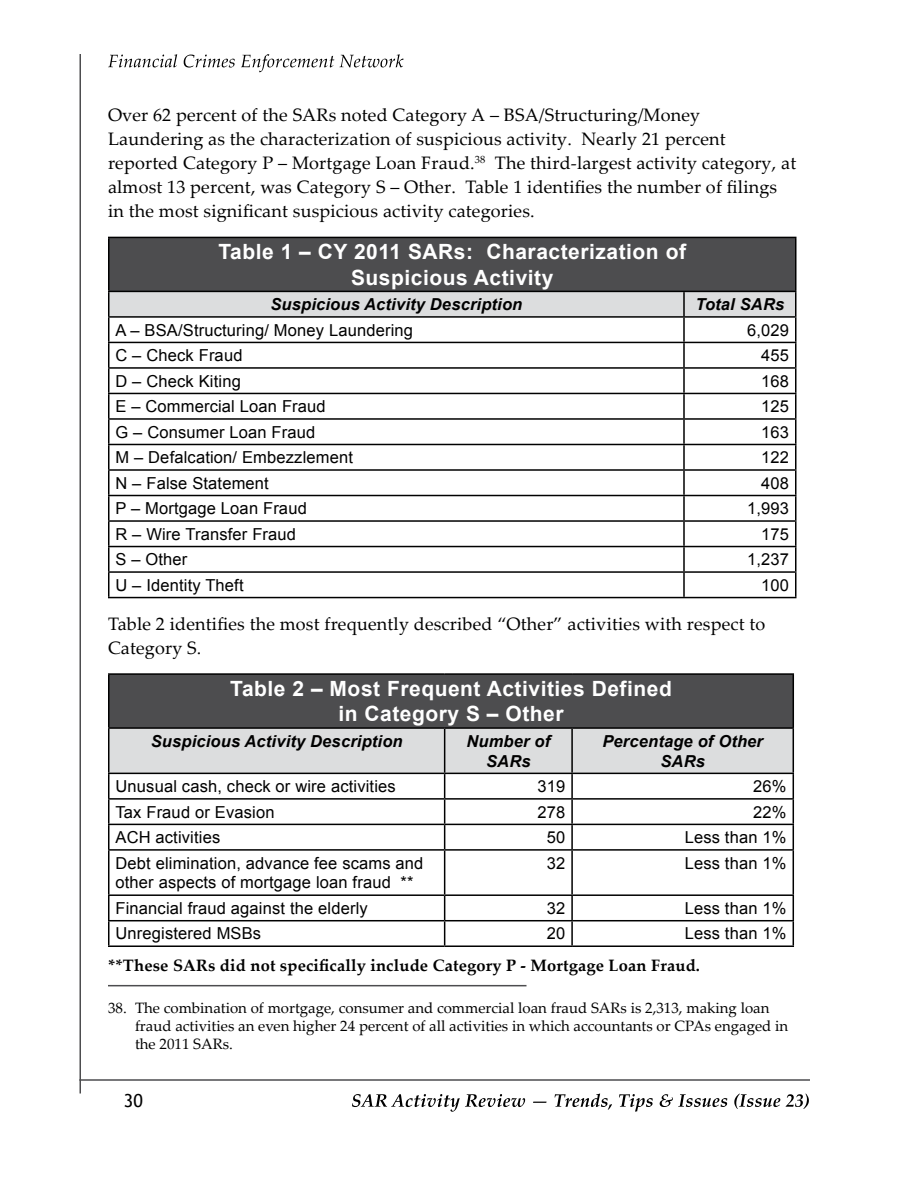
<style>
.page{position:relative;width:918px;height:1188px;background:#fff}
.page>*{position:absolute;margin:0;border:0;box-sizing:border-box;transform-origin:0 0}
.t1{font:700 21px/25.2px "Arial";letter-spacing:.025em;color:#fff;text-align:center}
.t2{font:18px/24px "Palatino Linotype";letter-spacing:.01em;color:#000}
.t3{font:18px "Trebuchet MS";color:#000}
.t4{font:16.5px/19.8px "Arial";letter-spacing:.01em;color:#000}
.t5{font:italic 700 16.5px/19.8px "Arial";letter-spacing:.01em;color:#000;text-align:center}
.t6{font:700 16.5px "Palatino Linotype";letter-spacing:.01em;color:#000}
.t7{font:15px/18px "Palatino Linotype";color:#000}
</style>
<div class="page">
<hr style="left:79px;top:1079px;width:731px;height:2px;background:#4d4d4f">
<hr style="left:80px;top:54px;width:1px;height:1040px;background:#4d4d4f">
<svg style="left:108px;top:54px;width:296px;height:18px"></svg>
<svg style="left:352px;top:1094px;width:457px;height:18px"></svg>
<div style="left:109px;top:237px;width:687px;height:54px;background:#4d4d4f"></div>
<hr style="left:108px;top:237px;width:576px;height:1px;background:#000">
<hr style="left:108px;top:238px;width:2px;height:53px;background:#000">
<hr style="left:684px;top:237px;width:112px;height:1px;background:#000">
<hr style="left:795px;top:238px;width:1px;height:53px;background:#000">
<hr style="left:108px;top:291px;width:576px;height:1px;background:#000">
<hr style="left:108px;top:292px;width:2px;height:24px;background:#000">
<hr style="left:108px;top:316px;width:576px;height:2px;background:#000">
<hr style="left:108px;top:318px;width:2px;height:24px;background:#000">
<hr style="left:108px;top:342px;width:576px;height:1px;background:#000">
<hr style="left:108px;top:343px;width:2px;height:24px;background:#000">
<hr style="left:108px;top:367px;width:576px;height:2px;background:#000">
<hr style="left:108px;top:369px;width:2px;height:24px;background:#000">
<hr style="left:108px;top:393px;width:576px;height:1px;background:#000">
<hr style="left:108px;top:394px;width:2px;height:24px;background:#000">
<hr style="left:108px;top:418px;width:576px;height:2px;background:#000">
<hr style="left:108px;top:420px;width:2px;height:24px;background:#000">
<hr style="left:108px;top:444px;width:576px;height:1px;background:#000">
<hr style="left:108px;top:445px;width:2px;height:24px;background:#000">
<hr style="left:108px;top:469px;width:576px;height:2px;background:#000">
<hr style="left:108px;top:471px;width:2px;height:24px;background:#000">
<hr style="left:108px;top:495px;width:576px;height:1px;background:#000">
<hr style="left:108px;top:496px;width:2px;height:24px;background:#000">
<hr style="left:108px;top:520px;width:576px;height:2px;background:#000">
<hr style="left:108px;top:522px;width:2px;height:24px;background:#000">
<hr style="left:108px;top:546px;width:576px;height:1px;background:#000">
<hr style="left:108px;top:547px;width:2px;height:24px;background:#000">
<hr style="left:108px;top:571px;width:576px;height:2px;background:#000">
<hr style="left:108px;top:573px;width:2px;height:24px;background:#000">
<svg style="left:109px;top:291px;width:687px;height:306px"></svg>
<hr style="left:108px;top:597px;width:576px;height:1px;background:#000">
<hr style="left:684px;top:597px;width:112px;height:1px;background:#000">
<div style="left:109px;top:674px;width:684px;height:54px;background:#4d4d4f"></div>
<hr style="left:108px;top:673px;width:337px;height:2px;background:#000">
<hr style="left:108px;top:675px;width:2px;height:52px;background:#000">
<hr style="left:445px;top:673px;width:127px;height:2px;background:#000">
<hr style="left:572px;top:673px;width:222px;height:2px;background:#000">
<hr style="left:793px;top:675px;width:1px;height:52px;background:#000">
<hr style="left:108px;top:727px;width:337px;height:2px;background:#000">
<hr style="left:108px;top:729px;width:2px;height:44px;background:#000">
<hr style="left:445px;top:727px;width:127px;height:2px;background:#000">
<hr style="left:572px;top:727px;width:222px;height:2px;background:#000">
<hr style="left:108px;top:773px;width:337px;height:1px;background:#000">
<hr style="left:108px;top:774px;width:2px;height:24px;background:#000">
<hr style="left:108px;top:798px;width:337px;height:2px;background:#000">
<hr style="left:108px;top:800px;width:2px;height:24px;background:#000">
<hr style="left:108px;top:824px;width:337px;height:1px;background:#000">
<hr style="left:108px;top:825px;width:2px;height:24px;background:#000">
<svg style="left:109px;top:728px;width:685px;height:121px"></svg>
<hr style="left:108px;top:849px;width:337px;height:2px;background:#000">
<hr style="left:108px;top:851px;width:2px;height:43px;background:#000">
<hr style="left:445px;top:849px;width:127px;height:2px;background:#000">
<hr style="left:444px;top:851px;width:1px;height:43px;background:#000">
<hr style="left:572px;top:849px;width:222px;height:2px;background:#000">
<hr style="left:571px;top:851px;width:2px;height:43px;background:#000">
<hr style="left:793px;top:851px;width:1px;height:43px;background:#000">
<hr style="left:108px;top:894px;width:337px;height:2px;background:#000">
<hr style="left:108px;top:896px;width:2px;height:24px;background:#000">
<hr style="left:445px;top:894px;width:127px;height:2px;background:#000">
<hr style="left:572px;top:894px;width:222px;height:2px;background:#000">
<hr style="left:571px;top:896px;width:2px;height:24px;background:#000">
<hr style="left:108px;top:920px;width:337px;height:1px;background:#000">
<hr style="left:108px;top:921px;width:2px;height:24px;background:#000">
<hr style="left:445px;top:920px;width:127px;height:1px;background:#000">
<svg style="left:444px;top:896px;width:1px;height:49px"></svg>
<hr style="left:572px;top:920px;width:222px;height:1px;background:#000">
<hr style="left:571px;top:921px;width:2px;height:24px;background:#000">
<svg style="left:793px;top:896px;width:1px;height:49px"></svg>
<hr style="left:108px;top:945px;width:337px;height:2px;background:#000">
<hr style="left:445px;top:945px;width:127px;height:2px;background:#000">
<hr style="left:572px;top:945px;width:222px;height:2px;background:#000">
<hr style="left:108px;top:985px;width:418px;height:1px;background:#4d4d4f">
<p class="t2" style="left:108px;top:102px;width:690px">Over 62 percent of the SARs noted Category A – BSA/Structuring/Money Laundering as the characterization of suspicious activity. Nearly 21 percent reported Category P – Mortgage Loan Fraud.<sup>38</sup> The third-largest activity category, at almost 13 percent, was Category S – Other. Table 1 identifies the number of filings in the most significant suspicious activity categories.</p>
<p class="t1" style="left:218px;top:240px;width:469px">Table 1 – CY 2011 SARs: Characterization of<br>Suspicious Activity</p>
<p class="t5" style="left:270px;top:295px;width:253px">Suspicious Activity Description</p>
<p class="t5" style="left:695px;top:295px;width:90px">Total SARs</p>
<p class="t4" style="left:116px;top:320px;width:299px">A – BSA/Structuring/ Money Laundering</p>
<p class="t4" style="left:747px;top:320px;width:43px">6,029</p>
<p class="t4" style="left:116px;top:346px;width:129px">C – Check Fraud</p>
<p class="t4" style="left:761px;top:346px;width:29px">455</p>
<p class="t4" style="left:116px;top:371px;width:127px">D – Check Kiting</p>
<p class="t4" style="left:761px;top:371px;width:29px">168</p>
<p class="t4" style="left:116px;top:397px;width:212px">E – Commercial Loan Fraud</p>
<p class="t4" style="left:761px;top:397px;width:29px">125</p>
<p class="t4" style="left:116px;top:422px;width:201px">G – Consumer Loan Fraud</p>
<p class="t4" style="left:761px;top:422px;width:29px">163</p>
<p class="t4" style="left:116px;top:448px;width:239px">M – Defalcation/ Embezzlement</p>
<p class="t4" style="left:761px;top:448px;width:29px">122</p>
<p class="t4" style="left:116px;top:473px;width:155px">N – False Statement</p>
<p class="t4" style="left:761px;top:473px;width:29px">408</p>
<p class="t4" style="left:116px;top:499px;width:193px">P – Mortgage Loan Fraud</p>
<p class="t4" style="left:747px;top:499px;width:43px">1,993</p>
<p class="t4" style="left:116px;top:524px;width:182px">R – Wire Transfer Fraud</p>
<p class="t4" style="left:761px;top:524px;width:29px">175</p>
<p class="t4" style="left:116px;top:550px;width:73px">S – Other</p>
<p class="t4" style="left:747px;top:550px;width:43px">1,237</p>
<p class="t4" style="left:116px;top:575px;width:130px">U – Identity Theft</p>
<p class="t4" style="left:761px;top:575px;width:29px">100</p>
<p class="t2" style="left:108px;top:611px;width:659px">Table 2 identifies the most frequently described “Other” activities with respect to<br>Category S.</p>
<p class="t1" style="left:230px;top:677px;width:443px">Table 2 – Most Frequent Activities Defined in Category S – Other</p>
<p class="t5" style="left:151px;top:732px;width:253px">Suspicious Activity Description</p>
<p class="t5" style="left:466px;top:732px;width:85px">Number of<br>SARs</p>
<p class="t5" style="left:602px;top:732px;width:162px">Percentage of Other<br>SARs</p>
<p class="t4" style="left:116px;top:777px;width:282px">Unusual cash, check or wire activities</p>
<p class="t4" style="left:537px;top:777px;width:29px">319</p>
<p class="t4" style="left:753px;top:777px;width:35px">26%</p>
<p class="t4" style="left:116px;top:802px;width:161px">Tax Fraud or Evasion</p>
<p class="t4" style="left:537px;top:802px;width:29px">278</p>
<p class="t4" style="left:753px;top:802px;width:35px">22%</p>
<p class="t4" style="left:116px;top:828px;width:106px">ACH activities</p>
<p class="t4" style="left:547px;top:828px;width:20px">50</p>
<p class="t4" style="left:685px;top:828px;width:103px">Less than 1%</p>
<p class="t4" style="left:116px;top:853px;width:309px">Debt elimination, advance fee scams and other aspects of mortgage loan fraud **</p>
<p class="t4" style="left:547px;top:853px;width:20px">32</p>
<p class="t4" style="left:685px;top:853px;width:103px">Less than 1%</p>
<p class="t4" style="left:116px;top:898px;width:254px">Financial fraud against the elderly</p>
<p class="t4" style="left:547px;top:898px;width:20px">32</p>
<p class="t4" style="left:685px;top:898px;width:103px">Less than 1%</p>
<p class="t4" style="left:116px;top:924px;width:147px">Unregistered MSBs</p>
<p class="t4" style="left:547px;top:924px;width:20px">20</p>
<p class="t4" style="left:685px;top:924px;width:103px">Less than 1%</p>
<p class="t6" style="left:108px;top:954px;width:594px">**These SARs did not specifically include Category P - Mortgage Loan Fraud.</p>
<p class="t7" style="left:135px;top:999px;width:655px;text-indent:-27px">38. The combination of mortgage, consumer and commercial loan fraud SARs is 2,313, making loan fraud activities an even higher 24 percent of all activities in which accountants or CPAs engaged in the 2011 SARs.</p>
<p class="t3" style="left:124px;top:1090px;width:20px">30</p>
</div>
